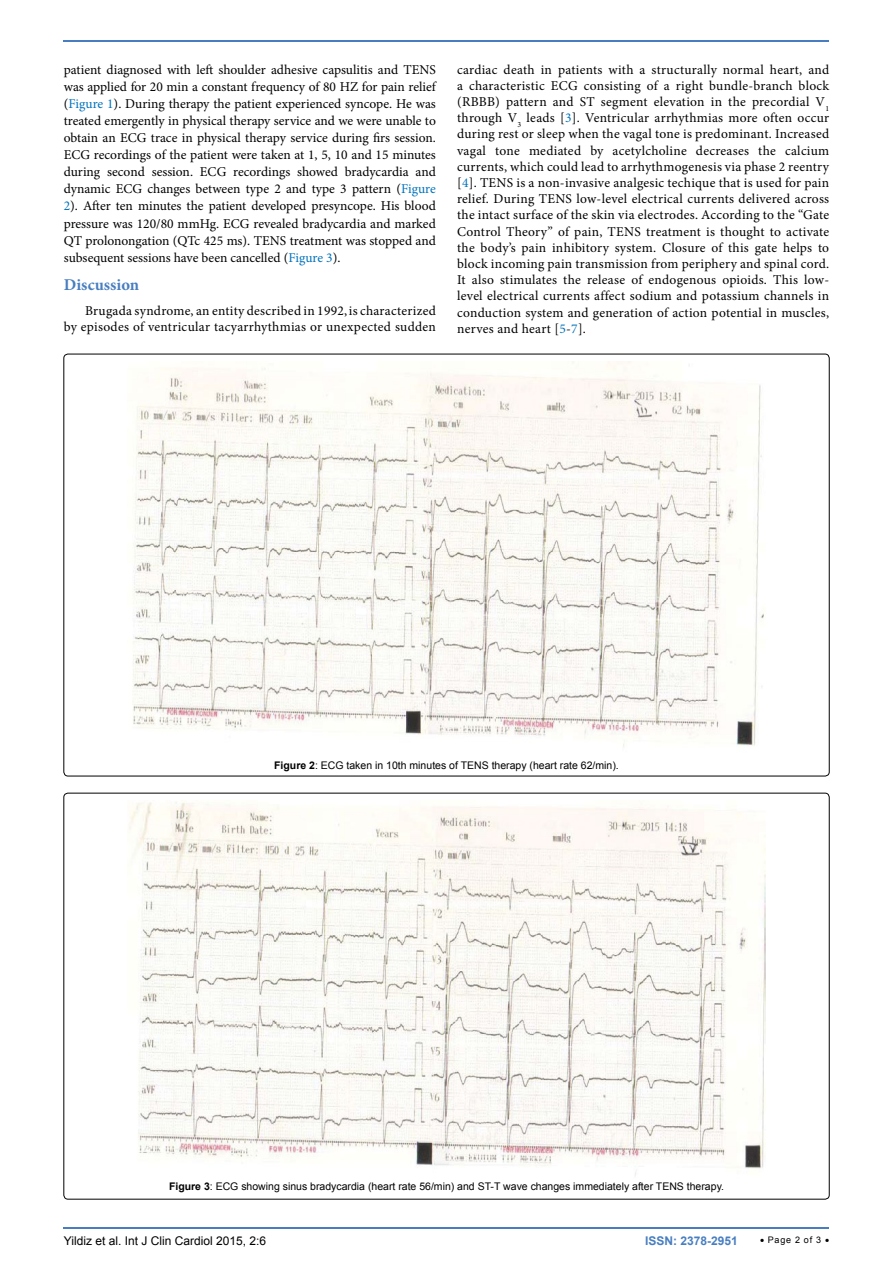
<style>
.page{position:relative;width:893px;height:1263px;background:#fff}
.page>*{position:absolute;margin:0;border:0;box-sizing:border-box;transform-origin:0 0}
.t1{font:700 16.5px "Minion Pro";color:#487ec0}
.t2{font:13.5px/16.2px "Minion Pro";letter-spacing:.02em;color:#000;text-align:justify}
.t3{font:12px "Arial";color:#000}
.t4{font:700 12px "Arial";color:#487ec0}
.t5{font:10.5px "Arial";color:#000}
.t6{font:9px "Arial";letter-spacing:.08em;color:#000}
.s1{color:#0072bc}
.s2{font-weight:700}
</style>
<div class="page">
<hr style="left:64px;top:1227px;width:765px;height:2px;background:#487ec0">
<hr style="left:64px;top:40px;width:765px;height:2px;background:#487ec0">
<img style="left:132px;top:361px;width:632px;height:386px">
<img style="left:129px;top:800px;width:636px;height:376px">
<p class="t2" style="left:64px;top:61px;width:374px;line-height:17.1px">patient diagnosed with left shoulder adhesive capsulitis and TENS was applied for 20 min a constant frequency of 80 HZ for pain relief (<span class="s1">Figure 1</span>). During therapy the patient experienced syncope. He was treated emergently in physical therapy service and we were unable to obtain an ECG trace in physical therapy service during firs session.<br>ECG recordings of the patient were taken at 1, 5, 10 and 15 minutes during second session. ECG recordings showed bradycardia and dynamic ECG changes between type 2 and type 3 pattern (<span class="s1">Figure 2</span>). After ten minutes the patient developed presyncope. His blood pressure was 120/80 mmHg. ECG revealed bradycardia and marked QT prolonongation (QTc 425 ms). TENS treatment was stopped and subsequent sessions have been cancelled (<span class="s1">Figure 3</span>).</p>
<p class="t1" style="left:64px;top:273px;width:77px">Discussion</p>
<p class="t2" style="left:64px;top:302px;width:374px;text-align:right">Brugada syndrome, an entity described in 1992,is characterized<br>by episodes of ventricular tacyarrhythmias or unexpected sudden</p>
<p class="t2" style="left:457px;top:61px;width:374px">cardiac death in patients with a structurally normal heart, and a characteristic ECG consisting of a right bundle-branch block (RBBB) pattern and ST segment elevation in the precordial V<sub>1 </sub>through V<sub>3</sub> leads [<span class="s1">3</span>]. Ventricular arrhythmias more often occur during rest or sleep when the vagal tone is predominant. Increased vagal tone mediated by acetylcholine decreases the calcium currents, which could lead to arrhythmogenesis via phase 2 reentry [<span class="s1">4</span>]. TENS is a non-invasive analgesic techique that is used for pain relief. During TENS low-level electrical currents delivered across the intact surface of the skin via electrodes. According to the “Gate Control Theory” of pain, TENS treatment is thought to activate the body’s pain inhibitory system. Closure of this gate helps to block incoming pain transmission from periphery and spinal cord.<br>It also stimulates the release of endogenous opioids. This low&shy;level electrical currents affect sodium and potassium channels in conduction system and generation of action potential in muscles, nerves and heart [<span class="s1">5</span>-<span class="s1">7</span>].</p>
<p class="t5" style="left:274px;top:758px;width:346px"><span class="s2">Figure 2</span>: ECG taken in 10th minutes of TENS therapy (heart rate 62/min).</p>
<p class="t5" style="left:169px;top:1179px;width:557px"><span class="s2">Figure 3</span>: ECG showing sinus bradycardia (heart rate 56/min) and ST-T wave changes immediately after TENS therapy.</p>
<p class="t3" style="left:64px;top:1233px;width:204px">Yildiz et al. Int J Clin Cardiol 2015, 2:6</p>
<p class="t4" style="left:645px;top:1233px;width:94px">ISSN: 2378-2951</p>
<p class="t6" style="left:760px;top:1234px;width:71px">• Page 2 of 3 •</p>
</div>
